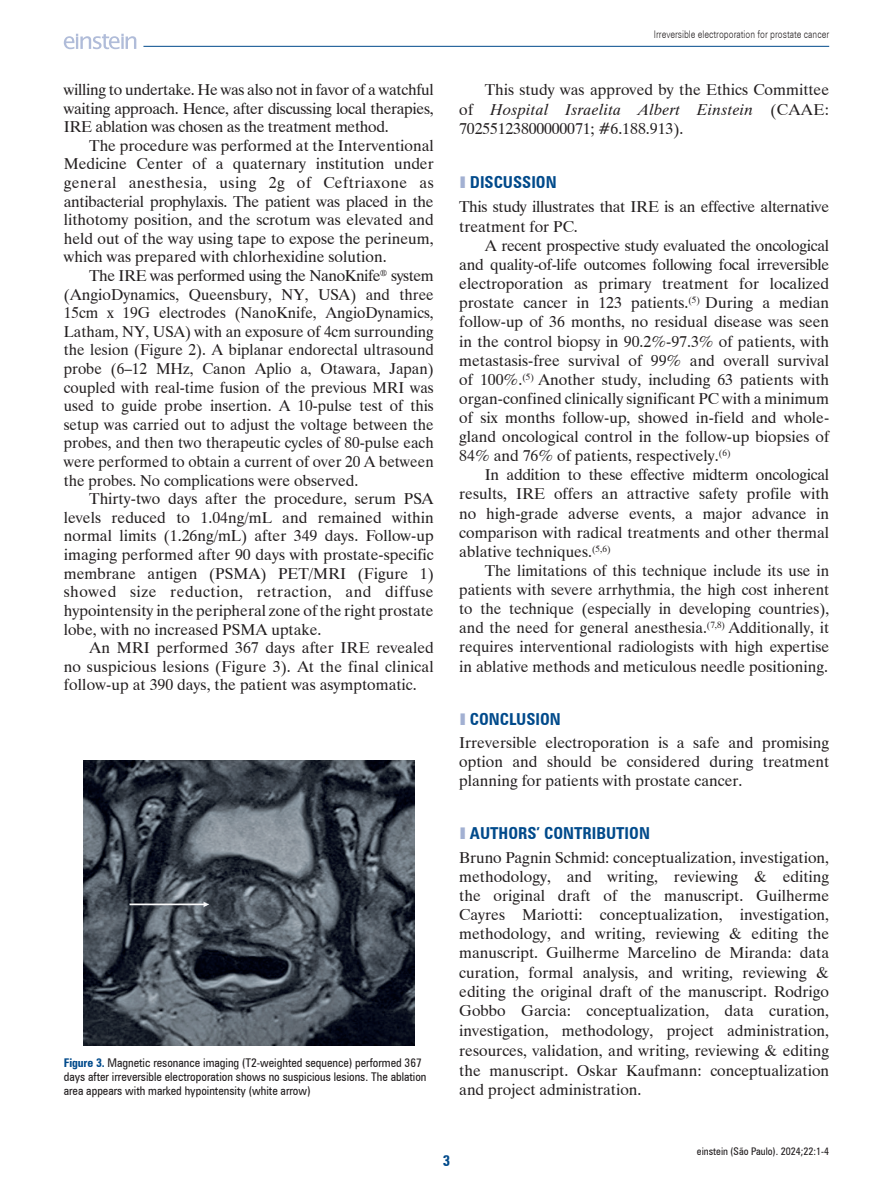
<style>
.page{position:relative;width:893px;height:1191px;background:#fff}
.page>*{position:absolute;margin:0;border:0;box-sizing:border-box;transform-origin:0 0}
.t1{font:700 condensed 16.5px "Zurich BT";color:#004a8b}
.t2{font:15.75px/18.6px "Dutch 801 BT";color:#231f20;text-align:justify}
.t3{font:15.75px/19.6px "Dutch 801 BT";letter-spacing:-.02em;color:#231f20}
.t4{font:700 condensed 15px "Zurich BT";color:#004a8b}
.t5{font:condensed 12px/14.2px "Zurich BT";color:#231f20}
.t6{font:300 10.5px "Zurich BT";color:#231f20;scale:.8 1}
.t7{font:condensed 10.5px "Zurich BT";color:#231f20}
.s1{font-weight:700;color:#004a8b}
.s2{font-style:italic}
.s3{color:#a2b0d2}
</style>
<div class="page">
<svg style="left:64px;top:34px;width:72px;height:15px"></svg>
<hr style="left:143px;top:46px;width:686px;height:1px;background:#004a8b">
<img style="left:83px;top:760px;width:331px;height:285px">
<p class="t2" style="left:64px;top:80px;width:371px">willing to undertake. He was also not in favor of a watchful waiting approach. Hence, after discussing local therapies, IRE ablation was chosen as the treatment method.</p>
<p class="t2" style="left:64px;top:136px;width:371px;text-indent:26px">The procedure was performed at the Interventional Medicine Center of a quaternary institution under general anesthesia, using 2g of Ceftriaxone as antibacterial prophylaxis. The patient was placed in the lithotomy position, and the scrotum was elevated and held out of the way using tape to expose the perineum, which was prepared with chlorhexidine solution.</p>
<p class="t2" style="left:64px;top:266px;width:371px;text-indent:26px">The IRE was performed using the NanoKnife<sup>®</sup> system (AngioDynamics, Queensbury, NY, USA) and three 15cm x 19G electrodes (NanoKnife, AngioDynamics, Latham, NY, USA) with an exposure of 4cm surrounding the lesion (Figure 2). A biplanar endorectal ultrasound probe (6–12 MHz, Canon Aplio a, Otawara, Japan) coupled with real-time fusion of the previous MRI was used to guide probe insertion. A 10-pulse test of this setup was carried out to adjust the voltage between the probes, and then two therapeutic cycles of 80-pulse each were performed to obtain a current of over 20 A between the probes. No complications were observed.</p>
<p class="t2" style="left:64px;top:489px;width:371px;text-indent:26px">Thirty-two days after the procedure, serum PSA levels reduced to 1.04ng/mL and remained within normal limits (1.26ng/mL) after 349 days. Follow-up imaging performed after 90 days with prostate-specific membrane antigen (PSMA) PET/MRI (Figure 1) showed size reduction, retraction, and diffuse hypointensity in the peripheral zone of the right prostate lobe, with no increased PSMA uptake.</p>
<p class="t2" style="left:64px;top:638px;width:371px;text-indent:26px">An MRI performed 367 days after IRE revealed no suspicious lesions (Figure 3). At the final clinical follow-up at 390 days, the patient was asymptomatic.</p>
<p class="t5" style="left:64px;top:1055px;width:364px"><span class="s1">Figure 3.</span> Magnetic resonance imaging (T2-weighted sequence) performed 367 days after irreversible electroporation shows no suspicious lesions. The ablation area appears with marked hypointensity (white arrow)</p>
<p class="t6" style="left:654px;top:28px;width:221px">Irreversible electroporation for prostate cancer</p>
<p class="t2" style="left:459px;top:80px;width:371px;line-height:19.6px;text-indent:26px">This study was approved by the Ethics Committee of <span class="s2">Hospital Israelita Albert Einstein</span> (CAAE:<br>70255123800000071; #6.188.913).</p>
<p class="t1" style="left:459px;top:172px;width:99px"><span class="s3">❚</span> DISCUSSION</p>
<p class="t3" style="left:459px;top:197px;width:371px">This study illustrates that IRE is an effective alternative treatment for PC.</p>
<p class="t2" style="left:459px;top:236px;width:371px;line-height:19px;text-indent:26px">A recent prospective study evaluated the oncological and quality-of-life outcomes following focal irreversible electroporation as primary treatment for localized prostate cancer in 123 patients.<sup>(5)</sup> During a median follow-up of 36 months, no residual disease was seen in the control biopsy in 90.2%-97.3% of patients, with metastasis-free survival of 99% and overall survival of 100%.<sup>(5)</sup> Another study, including 63 patients with organ-confined clinically significant PC with a minimum of six months follow-up, showed in-field and whole&shy;gland oncological control in the follow-up biopsies of 84% and 76% of patients, respectively.<sup>(6)</sup></p>
<p class="t2" style="left:459px;top:465px;width:371px;line-height:19px;text-indent:26px">In addition to these effective midterm oncological results, IRE offers an attractive safety profile with no high-grade adverse events, a major advance in comparison with radical treatments and other thermal ablative techniques.<sup>(5,6)</sup></p>
<p class="t2" style="left:459px;top:561px;width:371px;line-height:19px;text-indent:26px">The limitations of this technique include its use in patients with severe arrhythmia, the high cost inherent to the technique (especially in developing countries), and the need for general anesthesia.<sup>(7,8)</sup> Additionally, it requires interventional radiologists with high expertise in ablative methods and meticulous needle positioning.</p>
<p class="t1" style="left:459px;top:709px;width:103px"><span class="s3">❚</span> CONCLUSION</p>
<p class="t2" style="left:459px;top:733px;width:371px;line-height:19px">Irreversible electroporation is a safe and promising option and should be considered during treatment planning for patients with prostate cancer.</p>
<p class="t1" style="left:459px;top:823px;width:192px"><span class="s3">❚</span> AUTHORS’ CONTRIBUTION</p>
<p class="t2" style="left:459px;top:847px;width:371px;line-height:19.4px">Bruno Pagnin Schmid: conceptualization, investigation, methodology, and writing, reviewing &amp; editing the original draft of the manuscript. Guilherme Cayres Mariotti: conceptualization, investigation, methodology, and writing, reviewing &amp; editing the manuscript. Guilherme Marcelino de Miranda: data curation, formal analysis, and writing, reviewing &amp; editing the original draft of the manuscript. Rodrigo Gobbo Garcia: conceptualization, data curation, investigation, methodology, project administration, resources, validation, and writing, reviewing &amp; editing the manuscript. Oskar Kaufmann: conceptualization and project administration.</p>
<p class="t4" style="left:443px;top:1151px;width:9px">3</p>
<p class="t7" style="left:697px;top:1144px;width:134px">einstein (São Paulo). 2024;22:1-4</p>
</div>
